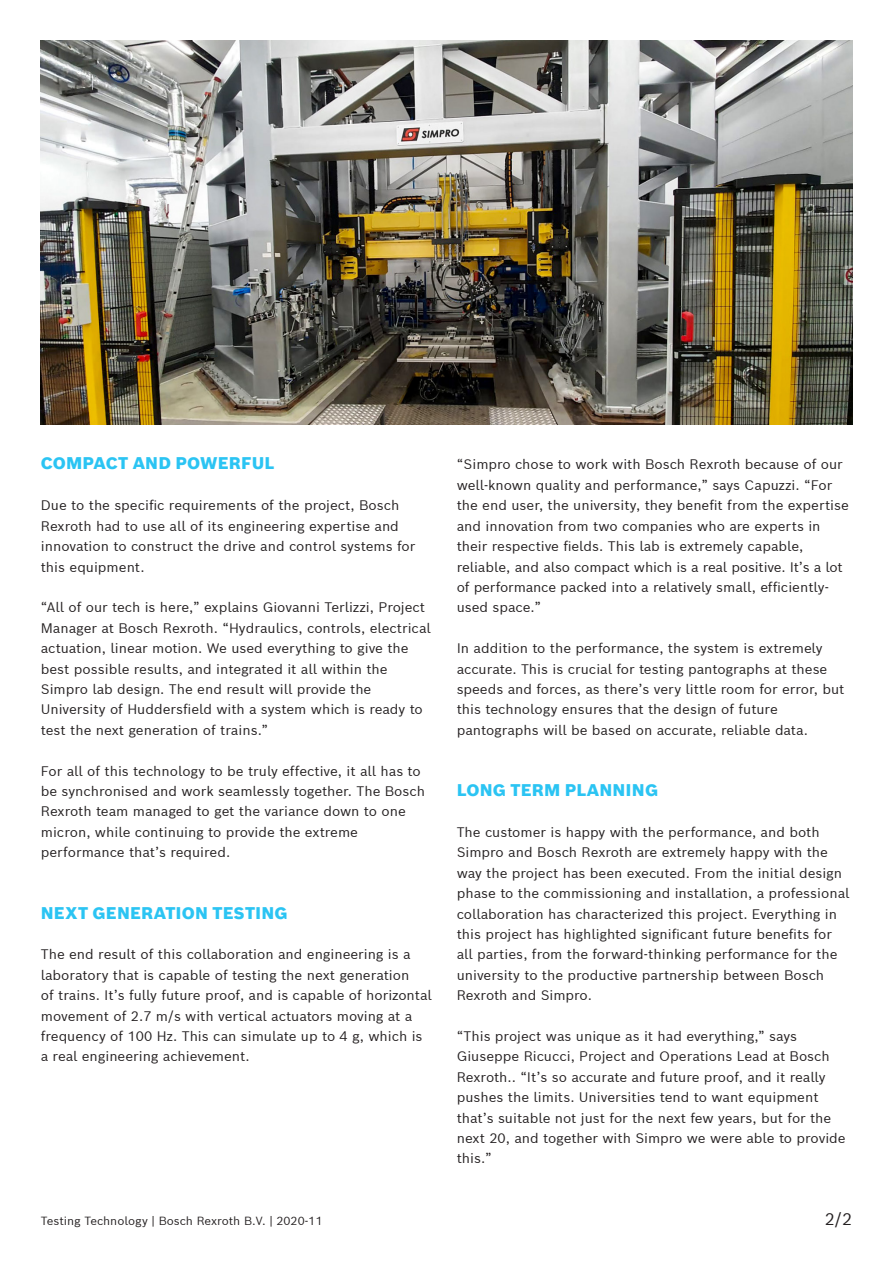
<style>
.page{position:relative;width:893px;height:1263px;background:#fff}
.page>*{position:absolute;margin:0;border:0;box-sizing:border-box;transform-origin:0 0}
._02_1_BlueBox_Subhea{font:900 16.5px "Bosch Sans";letter-spacing:.01em;color:#2bc4f3}
._00_Page_No_11pt_Reg{font:16.5px "Bosch Sans";color:#231f20}
._04_Body_text_9pt_4{font:13.5px/20.4px "Bosch Sans";color:#231f20}
._00_Page_footer_7_7p{font:11.55px "Bosch Sans";color:#231f20}
</style>
<div class="page">
<img style="left:41px;top:41px;width:811px;height:384px">
<p class="_02_1_BlueBox_Subhea" style="left:41px;top:453px;width:235px">COMPACT AND POWERFUL</p>
<p class="_04_Body_text_9pt_4" style="left:41px;top:495px;width:376px">Due to the specific requirements of the project, Bosch Rexroth had to use all of its engineering expertise and innovation to construct the drive and control systems for this equipment.</p>
<p class="_04_Body_text_9pt_4" style="left:41px;top:597px;width:392px">“All of our tech is here,” explains Giovanni Terlizzi, Project Manager at Bosch Rexroth. “Hydraulics, controls, electrical actuation, linear motion. We used everything to give the best possible results, and integrated it all within the Simpro lab design. The end result will provide the University of Huddersfield with a system which is ready to test the next generation of trains.”</p>
<p class="_04_Body_text_9pt_4" style="left:41px;top:760px;width:386px">For all of this technology to be truly effective, it all has to be synchronised and work seamlessly together. The Bosch Rexroth team managed to get the variance down to one micron, while continuing to provide the extreme performance that’s required.</p>
<p class="_02_1_BlueBox_Subhea" style="left:41px;top:902px;width:248px">NEXT GENERATION TESTING</p>
<p class="_04_Body_text_9pt_4" style="left:41px;top:944px;width:393px">The end result of this collaboration and engineering is a laboratory that is capable of testing the next generation<br>of trains. It’s fully future proof, and is capable of horizontal movement of 2.7 m/s with vertical actuators moving at a frequency of 100 Hz. This can simulate up to 4 g, which is a real engineering achievement.</p>
<p class="_00_Page_footer_7_7p" style="left:41px;top:1213px;width:283px">Testing Technology | Bosch Rexroth B.V. | 2020-11</p>
<p class="_04_Body_text_9pt_4" style="left:457px;top:454px;width:394px">“Simpro chose to work with Bosch Rexroth because of our well-known quality and performance,” says Capuzzi. “For the end user, the university, they benefit from the expertise and innovation from two companies who are experts in their respective fields. This lab is extremely capable, reliable, and also compact which is a real positive. It’s a lot of performance packed into a relatively small, efficiently&shy;used space.”</p>
<p class="_04_Body_text_9pt_4" style="left:457px;top:638px;width:389px">In addition to the performance, the system is extremely accurate. This is crucial for testing pantographs at these speeds and forces, as there’s very little room for error, but this technology ensures that the design of future pantographs will be based on accurate, reliable data.</p>
<p class="_02_1_BlueBox_Subhea" style="left:457px;top:779px;width:203px">LONG TERM PLANNING</p>
<p class="_04_Body_text_9pt_4" style="left:457px;top:821px;width:394px">The customer is happy with the performance, and both Simpro and Bosch Rexroth are extremely happy with the way the project has been executed. From the initial design phase to the commissioning and installation, a professional collaboration has characterized this project. Everything in this project has highlighted significant future benefits for all parties, from the forward-thinking performance for the university to the productive partnership between Bosch Rexroth and Simpro.</p>
<p class="_04_Body_text_9pt_4" style="left:457px;top:1025px;width:391px">“This project was unique as it had everything,” says Giuseppe Ricucci, Project and Operations Lead at Bosch Rexroth.. “It’s so accurate and future proof, and it really pushes the limits. Universities tend to want equipment that’s suitable not just for the next few years, but for the next 20, and together with Simpro we were able to provide this.”</p>
<p class="_00_Page_No_11pt_Reg" style="left:825px;top:1207px;width:29px">2/2</p>
</div>
